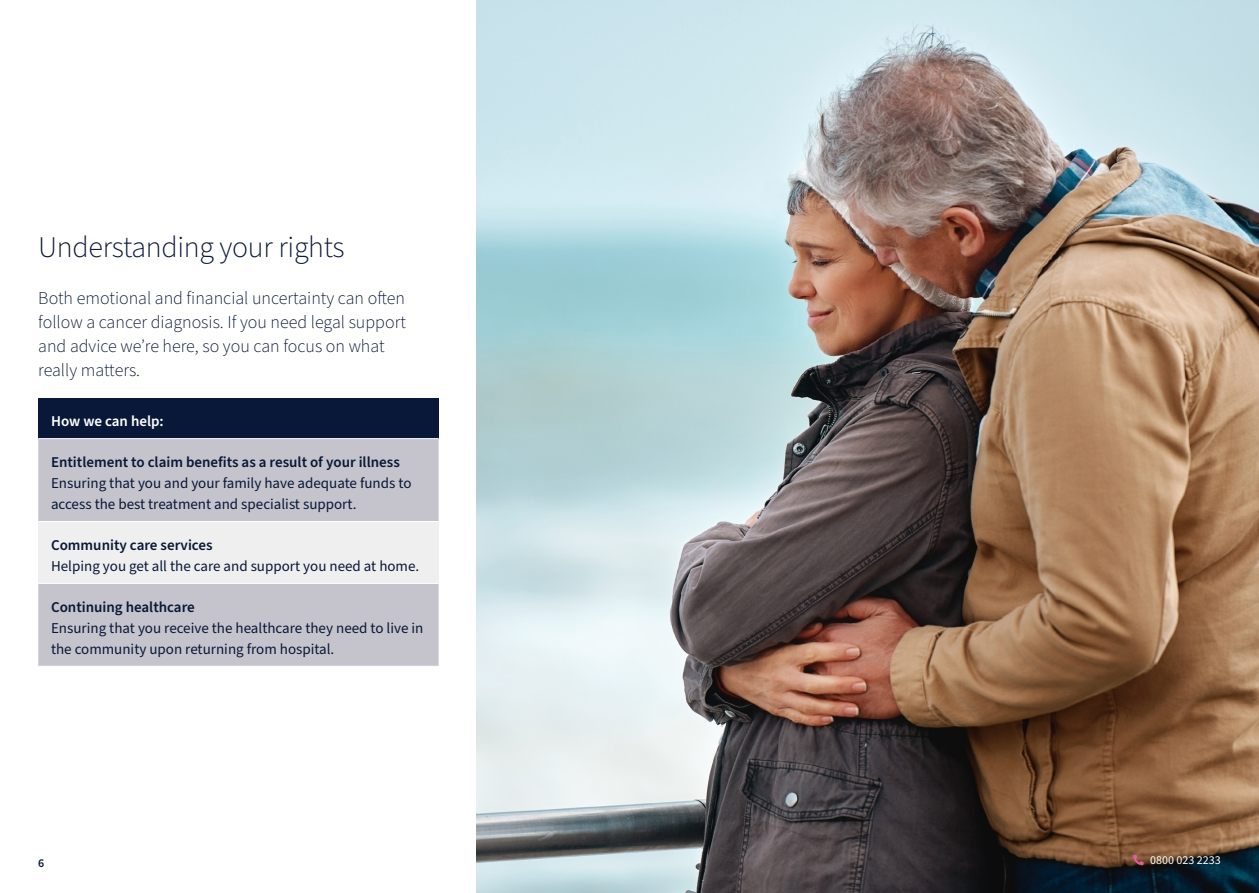
<style>
.page{position:relative;width:1259px;height:893px;background:#fff}
.page>*{position:absolute;margin:0;border:0;box-sizing:border-box;transform-origin:0 0}
.t1{font:300 30px "Source Sans Pro";letter-spacing:-.01em;color:#091838}
.t2{font:300 18px/24px "Source Sans Pro";color:#091838}
.t3{font:15px/21px "Source Sans Pro";color:#091838}
.t4{font:600 15px "Source Sans Pro";color:#091838}
.t5{font:600 15px "Source Sans Pro";color:#fff}
.t6{font:12px "Source Sans Pro";color:#fff}
.t7{font:600 12px "Source Sans Pro";color:#091838}
</style>
<div class="page">
<img style="left:477px;top:0;width:782px;height:893px">
<div style="left:38px;top:398px;width:400px;height:41px;background:#091838"></div>
<div style="left:38px;top:439px;width:400px;height:227px;background:#c5c3cc"></div>
<div style="left:38px;top:521px;width:400px;height:62px;background:#efefef"></div>
<hr style="left:38px;top:438px;width:400px;height:1px;background:#fff">
<hr style="left:38px;top:521px;width:400px;height:1px;background:#fff">
<hr style="left:38px;top:583px;width:400px;height:1px;background:#fff">
<svg style="left:1133px;top:855px;width:10px;height:10px"></svg>
<h1 class="t1" style="left:38px;top:227px;width:308px">Understanding your rights</h1>
<p class="t2" style="left:38px;top:287px;width:369px">Both emotional and financial uncertainty can often follow a cancer diagnosis. If you need legal support and advice we’re here, so you can focus on what really matters.</p>
<p class="t5" style="left:51px;top:411px;width:114px">How we can help:</p>
<p class="t4" style="left:51px;top:452px;width:350px">Entitlement to claim benefits as a result of your illness</p>
<p class="t3" style="left:51px;top:473px;width:362px">Ensuring that you and your family have adequate funds to access the best treatment and specialist support.</p>
<p class="t4" style="left:51px;top:535px;width:163px">Community care services</p>
<p class="t3" style="left:51px;top:556px;width:370px">Helping you get all the care and support you need at home.</p>
<p class="t4" style="left:51px;top:596px;width:145px">Continuing healthcare</p>
<p class="t3" style="left:51px;top:617px;width:374px">Ensuring that you receive the healthcare they need to live in the community upon returning from hospital.</p>
<p class="t7" style="left:38px;top:855px;width:8px">6</p>
<p class="t6" style="left:1150px;top:852px;width:72px">0800 023 2233</p>
</div>
